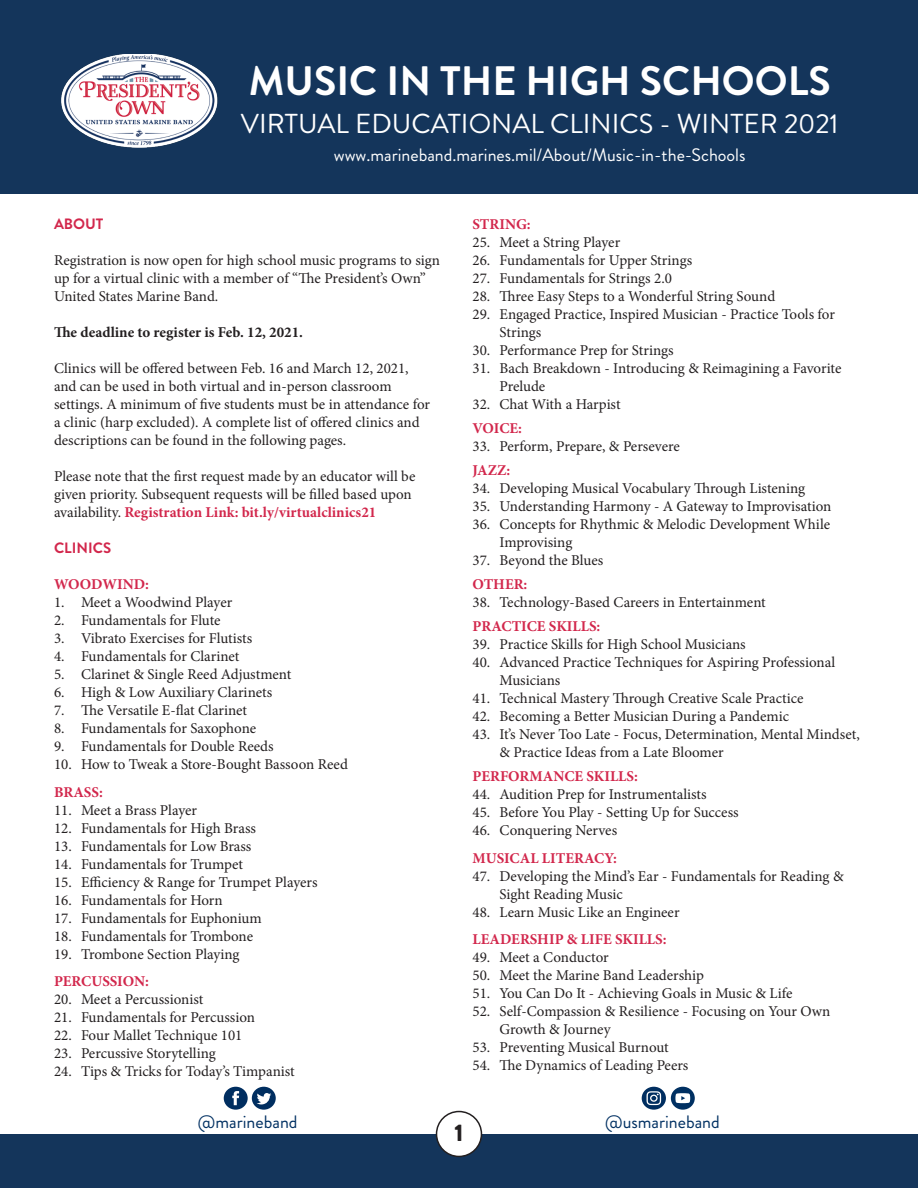
<style>
.page{position:relative;width:918px;height:1188px;background:#fff}
.page>*{position:absolute;margin:0;border:0;box-sizing:border-box;transform-origin:0 0}
.t1{font:700 41.1px "Brandon Grotesque";color:#fff}
.t2{font:27.45px "Brandon Grotesque";color:#fff}
.t3{font:900 24px "Brandon Grotesque";color:#231f20}
.t4{font:18px "Brandon Grotesque";color:#fff}
.t5{font:18px "Brandon Grotesque";color:#003062}
.t6{font:15px/18px "Minion Pro";color:#231f20}
.t7{font:700 15px "Minion Pro";color:#d2274c}
.t8{font:700 15px "Minion Pro";color:#231f20}
.t9{font:700 15px "Brandon Grotesque";color:#d2274c}
.s1{font-weight:700;color:#d2274c}
</style>
<div class="page">
<div style="left:0;top:0;width:918px;height:193px;background:#14355b"></div>
<div style="left:0;top:1134px;width:918px;height:54px;background:#14355b"></div>
<div style="left:437px;top:1112px;width:44px;height:44px;background:#fff;border-radius:50%"></div>
<div style="left:436px;top:1111px;width:46px;height:46px;border:2px solid #231f20;border-radius:50%"></div>
<img style="left:61px;top:54px;width:157px;height:94px">
<svg style="left:224px;top:1087px;width:52px;height:23px"></svg>
<div style="left:671px;top:1087px;width:24px;height:23px;background:#003062;border-radius:50%"></div>
<svg style="left:675px;top:1093px;width:15px;height:10px"></svg>
<svg style="left:642px;top:1087px;width:24px;height:23px"></svg>
<p class="t1" style="left:249px;top:52px;width:583px">MUSIC IN THE HIGH SCHOOLS</p>
<p class="t2" style="left:241px;top:105px;width:599px">VIRTUAL EDUCATIONAL CLINICS - WINTER 2021</p>
<p class="t4" style="left:334px;top:142px;width:413px">www.marineband.marines.mil/About/Music-in-the-Schools</p>
<p class="t9" style="left:54px;top:213px;width:51px">ABOUT</p>
<p class="t6" style="left:54px;top:251px;width:388px">Registration is now open for high school music programs to sign up for a virtual clinic with a member of “The President’s Own”<br>United States Marine Band.</p>
<p class="t8" style="left:54px;top:322px;width:251px">The deadline to register is Feb. 12, 2021.</p>
<p class="t6" style="left:54px;top:359px;width:378px">Clinics will be offered between Feb. 16 and March 12, 2021, and can be used in both virtual and in-person classroom settings. A minimum of five students must be in attendance for a clinic (harp excluded). A complete list of offered clinics and descriptions can be found in the following pages.</p>
<p class="t6" style="left:54px;top:467px;width:363px">Please note that the first request made by an educator will be given priority. Subsequent requests will be filled based upon availability. <span class="s1">Registration Link: bit.ly/virtualclinics21</span></p>
<p class="t9" style="left:54px;top:537px;width:59px">CLINICS</p>
<p class="t7" style="left:54px;top:574px;width:97px">WOODWIND:</p>
<p class="t6" style="left:54px;top:593px;width:180px">1. Meet a Woodwind Player</p>
<p class="t6" style="left:54px;top:611px;width:168px">2. Fundamentals for Flute</p>
<p class="t6" style="left:54px;top:629px;width:200px">3. Vibrato Exercises for Flutists</p>
<p class="t6" style="left:54px;top:647px;width:187px">4. Fundamentals for Clarinet</p>
<p class="t6" style="left:54px;top:665px;width:239px">5. Clarinet &amp; Single Reed Adjustment</p>
<p class="t6" style="left:54px;top:683px;width:220px">6. High &amp; Low Auxiliary Clarinets</p>
<p class="t6" style="left:54px;top:701px;width:195px">7. The Versatile E-flat Clarinet</p>
<p class="t6" style="left:54px;top:719px;width:204px">8. Fundamentals for Saxophone</p>
<p class="t6" style="left:54px;top:737px;width:221px">9. Fundamentals for Double Reeds</p>
<p class="t6" style="left:54px;top:755px;width:295px">10. How to Tweak a Store-Bought Bassoon Reed</p>
<p class="t7" style="left:54px;top:781px;width:50px">BRASS:</p>
<p class="t6" style="left:54px;top:801px;width:145px">11. Meet a Brass Player</p>
<p class="t6" style="left:54px;top:819px;width:203px">12. Fundamentals for High Brass</p>
<p class="t6" style="left:54px;top:837px;width:199px">13. Fundamentals for Low Brass</p>
<p class="t6" style="left:54px;top:855px;width:191px">14. Fundamentals for Trumpet</p>
<p class="t6" style="left:54px;top:873px;width:265px">15. Efficiency &amp; Range for Trumpet Players</p>
<p class="t6" style="left:54px;top:891px;width:170px">16. Fundamentals for Horn</p>
<p class="t6" style="left:54px;top:909px;width:209px">17. Fundamentals for Euphonium</p>
<p class="t6" style="left:54px;top:927px;width:201px">18. Fundamentals for Trombone</p>
<p class="t6" style="left:54px;top:945px;width:187px">19. Trombone Section Playing</p>
<p class="t7" style="left:54px;top:971px;width:97px">PERCUSSION:</p>
<p class="t6" style="left:54px;top:991px;width:151px">20. Meet a Percussionist</p>
<p class="t6" style="left:54px;top:1009px;width:203px">21. Fundamentals for Percussion</p>
<p class="t6" style="left:54px;top:1027px;width:190px">22. Four Mallet Technique 101</p>
<p class="t6" style="left:54px;top:1045px;width:163px">23. Percussive Storytelling</p>
<p class="t6" style="left:54px;top:1063px;width:242px">24. Tips &amp; Tricks for Today’s Timpanist</p>
<p class="t7" style="left:472px;top:214px;width:60px">STRING:</p>
<p class="t6" style="left:472px;top:233px;width:149px">25. Meet a String Player</p>
<p class="t6" style="left:472px;top:251px;width:221px">26. Fundamentals for Upper Strings</p>
<p class="t6" style="left:472px;top:269px;width:201px">27. Fundamentals for Strings 2.0</p>
<p class="t6" style="left:472px;top:287px;width:304px">28. Three Easy Steps to a Wonderful String Sound</p>
<p class="t6" style="left:500px;top:305px;width:337px;text-indent:-27px">29. Engaged Practice, Inspired Musician - Practice Tools for<br>Strings</p>
<p class="t6" style="left:472px;top:341px;width:203px">30. Performance Prep for Strings</p>
<p class="t6" style="left:500px;top:359px;width:343px;text-indent:-27px">31. Bach Breakdown - Introducing &amp; Reimagining a Favorite<br>Prelude</p>
<p class="t6" style="left:472px;top:395px;width:150px">32. Chat With a Harpist</p>
<p class="t7" style="left:472px;top:418px;width:51px">VOICE:</p>
<p class="t6" style="left:472px;top:437px;width:209px">33. Perform, Prepare, &amp; Persevere</p>
<p class="t7" style="left:472px;top:460px;width:39px">JAZZ:</p>
<p class="t6" style="left:472px;top:479px;width:334px">34. Developing Musical Vocabulary Through Listening</p>
<p class="t6" style="left:472px;top:497px;width:361px">35. Understanding Harmony - A Gateway to Improvisation</p>
<p class="t6" style="left:500px;top:515px;width:332px;text-indent:-27px">36. Concepts for Rhythmic &amp; Melodic Development While<br>Improvising</p>
<p class="t6" style="left:472px;top:551px;width:132px">37. Beyond the Blues</p>
<p class="t7" style="left:472px;top:574px;width:56px">OTHER:</p>
<p class="t6" style="left:472px;top:593px;width:295px">38. Technology-Based Careers in Entertainment</p>
<p class="t7" style="left:472px;top:616px;width:129px">PRACTICE SKILLS:</p>
<p class="t6" style="left:472px;top:635px;width:275px">39. Practice Skills for High School Musicians</p>
<p class="t6" style="left:500px;top:653px;width:337px;text-indent:-27px">40. Advanced Practice Techniques for Aspiring Professional<br>Musicians</p>
<p class="t6" style="left:472px;top:689px;width:333px">41. Technical Mastery Through Creative Scale Practice</p>
<p class="t6" style="left:472px;top:707px;width:318px">42. Becoming a Better Musician During a Pandemic</p>
<p class="t6" style="left:500px;top:725px;width:362px;text-indent:-27px">43. It’s Never Too Late - Focus, Determination, Mental Mindset, &amp; Practice Ideas from a Late Bloomer</p>
<p class="t7" style="left:472px;top:766px;width:167px">PERFORMANCE SKILLS:</p>
<p class="t6" style="left:472px;top:785px;width:236px">44. Audition Prep for Instrumentalists</p>
<p class="t6" style="left:472px;top:803px;width:268px">45. Before You Play - Setting Up for Success</p>
<p class="t6" style="left:472px;top:821px;width:146px">46. Conquering Nerves</p>
<p class="t7" style="left:472px;top:847px;width:146px">MUSICAL LITERACY:</p>
<p class="t6" style="left:500px;top:867px;width:346px;text-indent:-27px">47. Developing the Mind’s Ear - Fundamentals for Reading &amp;<br>Sight Reading Music</p>
<p class="t6" style="left:472px;top:903px;width:209px">48. Learn Music Like an Engineer</p>
<p class="t7" style="left:472px;top:929px;width:196px">LEADERSHIP &amp; LIFE SKILLS:</p>
<p class="t6" style="left:472px;top:949px;width:138px">49. Meet a Conductor</p>
<p class="t6" style="left:472px;top:967px;width:233px">50. Meet the Marine Band Leadership</p>
<p class="t6" style="left:472px;top:985px;width:321px">51. You Can Do It - Achieving Goals in Music &amp; Life</p>
<p class="t6" style="left:500px;top:1003px;width:332px;text-indent:-27px">52. Self-Compassion &amp; Resilience - Focusing on Your Own<br>Growth &amp; Journey</p>
<p class="t6" style="left:472px;top:1039px;width:198px">53. Preventing Musical Burnout</p>
<p class="t6" style="left:472px;top:1057px;width:217px">54. The Dynamics of Leading Peers</p>
<p class="t5" style="left:198px;top:1109px;width:101px">@marineband</p>
<p class="t5" style="left:605px;top:1109px;width:116px">@usmarineband</p>
<p class="t3" style="left:455px;top:1116px;width:10px">1</p>
</div>
